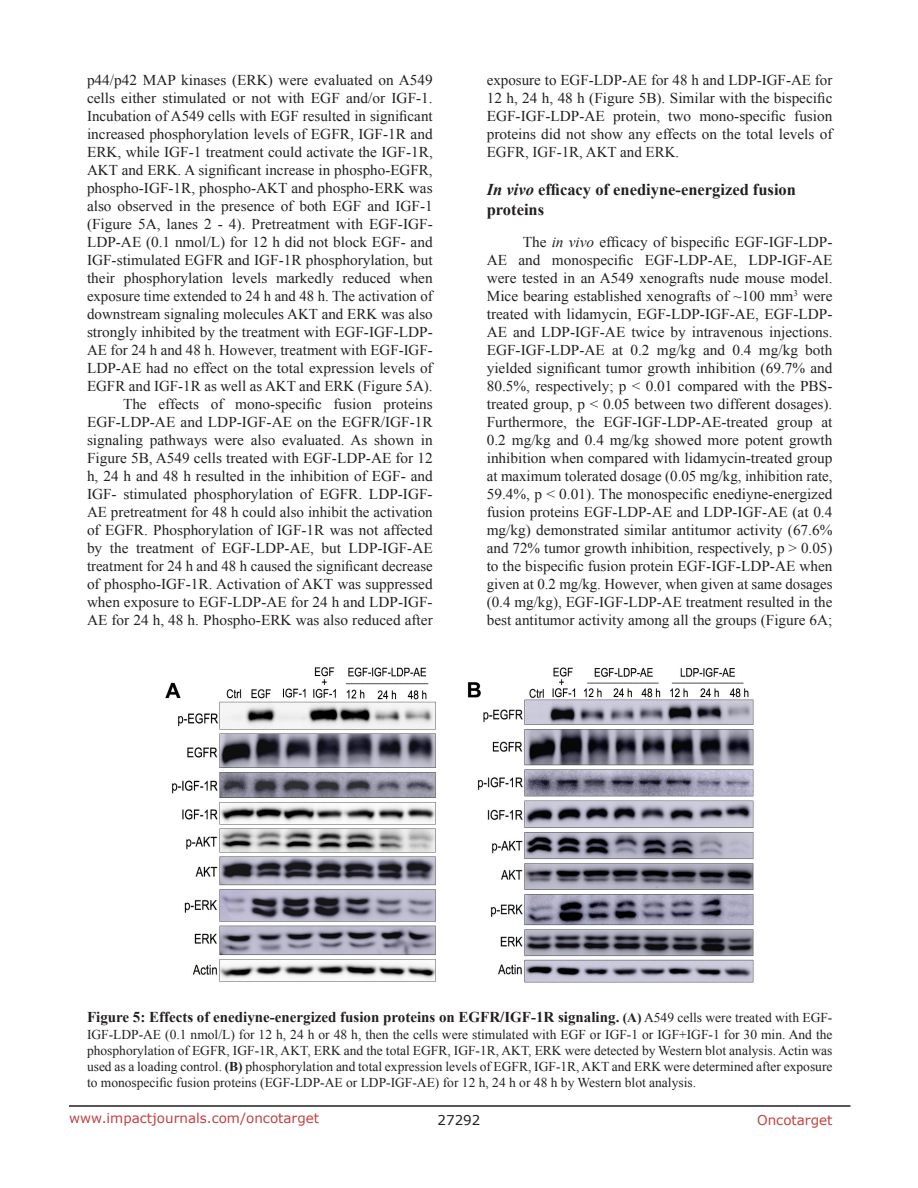
<style>
.page{position:relative;width:918px;height:1188px;background:#fff}
.page>*{position:absolute;margin:0;border:0;box-sizing:border-box;transform-origin:0 0}
.SubHeading{font:700 16.5px/19.8px "Times New Roman";color:#231f20}
.BodyText{font:15px/18px "Times New Roman";color:#231f20;text-align:justify}
.figuretext{font:700 15px "Times New Roman";color:#231f20}
.figuretext-2{font:13.5px/16.2px "Times New Roman";color:#231f20;text-align:justify}
.t1{font:13.5px "Verdana";color:#c24141}
.t2{font:13.5px "Verdana";color:#231f20}
.s1{font-style:italic}
.s2{font-size:13.5px}
.s3{font-weight:400;font-size:13.5px}
.s4{font-weight:700}
</style>
<div class="page">
<hr style="left:69px;top:1105px;width:781px;height:2px;background:#231f20">
<img style="left:165px;top:667px;width:589px;height:316px">
<p class="BodyText" style="left:87px;top:71px;width:347px">p44/p42 MAP kinases (ERK) were evaluated on A549 cells either stimulated or not with EGF and/or IGF-1.<br>Incubation of A549 cells with EGF resulted in significant increased phosphorylation levels of EGFR, IGF-1R and ERK, while IGF-1 treatment could activate the IGF-1R, AKT and ERK. A significant increase in phospho-EGFR, phospho-IGF-1R, phospho-AKT and phospho-ERK was also observed in the presence of both EGF and IGF-1 (Figure 5A, lanes 2 - 4). Pretreatment with EGF-IGF-LDP-AE (0.1 nmol/L) for 12 h did not block EGF- and IGF-stimulated EGFR and IGF-1R phosphorylation, but their phosphorylation levels markedly reduced when exposure time extended to 24 h and 48 h. The activation of downstream signaling molecules AKT and ERK was also strongly inhibited by the treatment with EGF-IGF-LDP-AE for 24 h and 48 h. However, treatment with EGF-IGF-LDP-AE had no effect on the total expression levels of EGFR and IGF-1R as well as AKT and ERK (Figure 5A).</p>
<p class="BodyText" style="left:87px;top:395px;width:347px;text-indent:36px">The effects of mono-specific fusion proteins EGF-LDP-AE and LDP-IGF-AE on the EGFR/IGF-1R signaling pathways were also evaluated. As shown in Figure 5B, A549 cells treated with EGF-LDP-AE for 12 h, 24 h and 48 h resulted in the inhibition of EGF- and IGF- stimulated phosphorylation of EGFR. LDP-IGF-AE pretreatment for 48 h could also inhibit the activation of EGFR. Phosphorylation of IGF-1R was not affected by the treatment of EGF-LDP-AE, but LDP-IGF-AE treatment for 24 h and 48 h caused the significant decrease of phospho-IGF-1R. Activation of AKT was suppressed when exposure to EGF-LDP-AE for 24 h and LDP-IGF-AE for 24 h, 48 h. Phospho-ERK was also reduced after</p>
<p class="BodyText" style="left:487px;top:71px;width:347px">exposure to EGF-LDP-AE for 48 h and LDP-IGF-AE for 12 h, 24 h, 48 h (Figure 5B). Similar with the bispecific EGF-IGF-LDP-AE protein, two mono-specific fusion proteins did not show any effects on the total levels of EGFR, IGF-1R, AKT and ERK.</p>
<p class="SubHeading" style="left:487px;top:179px;width:311px"><span class="s1">In vivo</span> efficacy of enediyne-energized fusion proteins</p>
<p class="BodyText" style="left:487px;top:232px;width:347px;text-indent:36px">The <span class="s1">in vivo</span> efficacy of bispecific EGF-IGF-LDP-AE and monospecific EGF-LDP-AE, LDP-IGF-AE were tested in an A549 xenografts nude mouse model.<br>Mice bearing established xenografts of ~100 mm<sup>3</sup> were treated with lidamycin, EGF-LDP-IGF-AE, EGF-LDP-AE and LDP-IGF-AE twice by intravenous injections.<br>EGF-IGF-LDP-AE at 0.2 mg/kg and 0.4 mg/kg both yielded significant tumor growth inhibition (69.7% and 80.5%, respectively; p &lt; 0.01 compared with the PBS&shy;treated group, p &lt; 0.05 between two different dosages).<br>Furthermore, the EGF-IGF-LDP-AE-treated group at 0.2 mg/kg and 0.4 mg/kg showed more potent growth inhibition when compared with lidamycin-treated group at maximum tolerated dosage (0.05 mg/kg, inhibition rate, 59.4%, p &lt; 0.01). The monospecific enediyne-energized fusion proteins EGF-LDP-AE and LDP-IGF-AE (at 0.4 mg/kg) demonstrated similar antitumor activity (67.6% and 72% tumor growth inhibition, respectively, p &gt; 0.05) to the bispecific fusion protein EGF-IGF-LDP-AE when given at 0.2 mg/kg. However, when given at same dosages (0.4 mg/kg), EGF-IGF-LDP-AE treatment resulted in the best antitumor activity among all the groups (Figure 6A;</p>
<p class="figuretext" style="left:87px;top:1007px;width:747px">Figure 5: Effects of enediyne-energized fusion proteins on EGFR/IGF-1R signaling. <span class="s2">(A)</span> <span class="s3">A549 cells were treated with EGF-</span></p>
<p class="figuretext-2" style="left:87px;top:1026px;width:747px">IGF-LDP-AE (0.1 nmol/L) for 12 h, 24 h or 48 h, then the cells were stimulated with EGF or IGF-1 or IGF+IGF-1 for 30 min. And the phosphorylation of EGFR, IGF-1R, AKT, ERK and the total EGFR, IGF-1R, AKT, ERK were detected by Western blot analysis. Actin was used as a loading control. <span class="s4">(B)</span> phosphorylation and total expression levels of EGFR, IGF-1R, AKT and ERK were determined after exposure to monospecific fusion proteins (EGF-LDP-AE or LDP-IGF-AE) for 12 h, 24 h or 48 h by Western blot analysis.</p>
<p class="t1" style="left:69px;top:1109px;width:252px">www.impactjournals.com/oncotarget</p>
<p class="t2" style="left:438px;top:1111px;width:44px">27292</p>
<p class="t1" style="left:757px;top:1111px;width:77px">Oncotarget</p>
</div>
